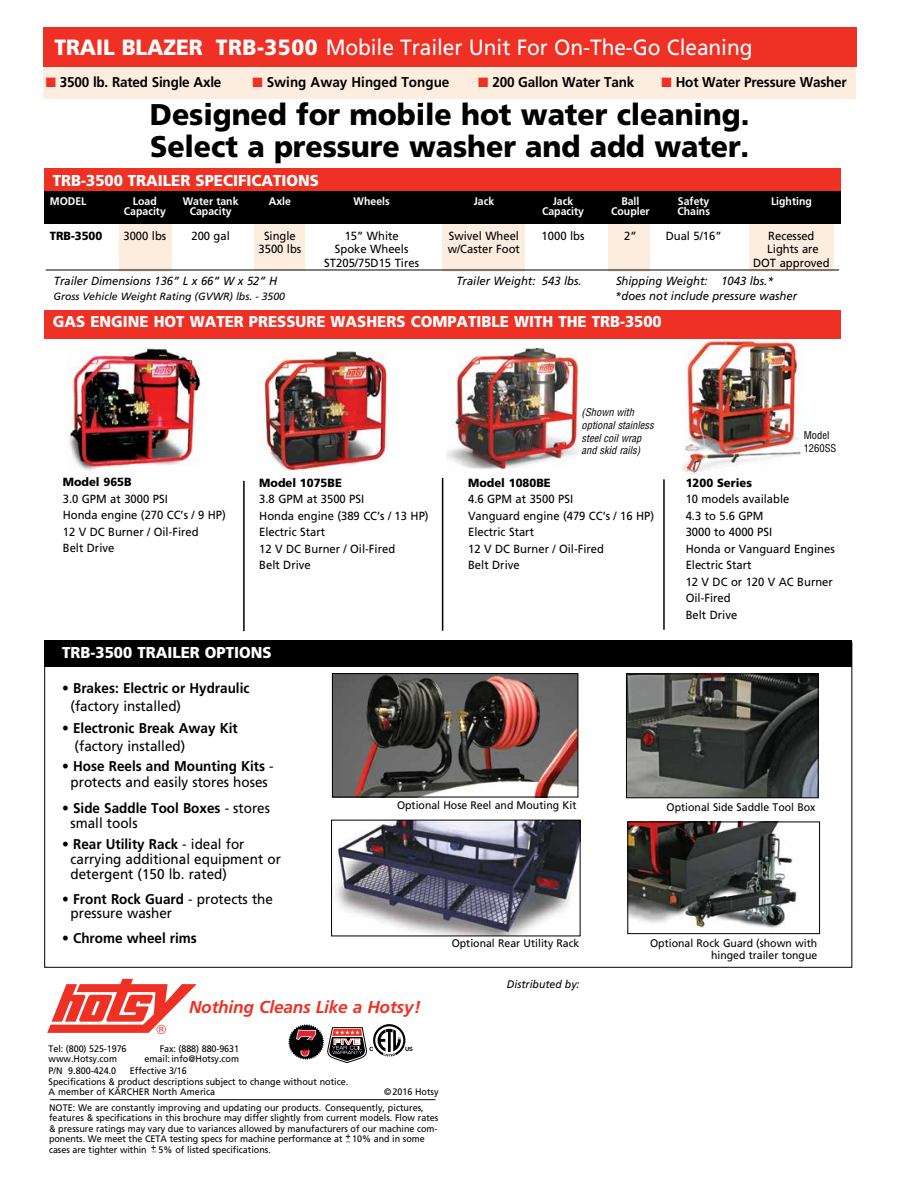
<style>
.page{position:relative;width:918px;height:1188px;background:#fff}
.page>*{position:absolute;margin:0;border:0;box-sizing:border-box;transform-origin:0 0}
.t1{font:900 30px/31.5px "Frutiger";letter-spacing:-.005em;color:#000;scale:.95 1}
.t2{font:22.05px "Frutiger";letter-spacing:-.005em;color:#fff;scale:.95 1}
.t3{font:italic 700 17.25px "Frutiger";letter-spacing:-.01em;color:#ee3124}
.t4{font:900 15.75px "Frutiger";color:#fff;scale:.95 1}
.t5{font:700 14.1px/18px "Frutiger";color:#000;scale:.95 1}
.t6{font:14.1px/15px "Frutiger";color:#000;scale:.95 1}
.t7{font:11.85px/16.5px "Frutiger";color:#000;scale:.95 1}
.t8{font:italic 11.85px/15px "Frutiger";color:#000;scale:.95 1}
.t9{font:900 11.85px "Frutiger";color:#000;scale:.95 1}
.t10{font:10.95px/12px "Frutiger";color:#000;text-align:right;scale:.95 1}
.t11{font:700 10.95px "Frutiger";color:#fff;scale:.95 1}
.t12{font:italic 10.95px "Frutiger";color:#000;scale:.95 1}
.t13{font:italic condensed 10.5px/12.6px "Helvetica";color:#000}
.t14{font:italic 10.5px "Frutiger";color:#000}
.t15{font:condensed 10.5px/12.6px "Helvetica";color:#000}
.t16{font:9.45px/10.5px "Frutiger";color:#000;scale:.95 1}
.s1{font-weight:900}
.s2{color:#ee3124}
.s3{font-weight:400}
.s4{font-weight:700}
</style>
<div class="page">
<img style="left:67px;top:348px;width:134px;height:123px">
<div style="left:45px;top:640px;width:807px;height:26px;background:#000"></div>
<div style="left:43px;top:54px;width:813px;height:44px;background:#fceddf"></div>
<div style="left:43px;top:27px;width:813px;height:40px;background:#ee3124"></div>
<div style="left:44px;top:168px;width:797px;height:42px;background:#ee3124"></div>
<div style="left:119px;top:212px;width:52px;height:60px;background:#fceddf"></div>
<div style="left:255px;top:212px;width:50px;height:59px;background:#fceddf"></div>
<div style="left:442px;top:218px;width:83px;height:54px;background:#fceddf"></div>
<div style="left:608px;top:219px;width:42px;height:52px;background:#fceddf"></div>
<div style="left:749px;top:219px;width:85px;height:53px;background:#fceddf"></div>
<div style="left:44px;top:191px;width:797px;height:32px;background:#000"></div>
<hr style="left:46px;top:270px;width:793px;height:1px;background:#000">
<img style="left:259px;top:351px;width:130px;height:120px">
<img style="left:447px;top:349px;width:133px;height:122px">
<img style="left:673px;top:338px;width:146px;height:137px">
<div style="left:44px;top:310px;width:797px;height:28px;background:#ee3124"></div>
<img style="left:334px;top:675px;width:242px;height:120px">
<div style="left:332px;top:673px;width:246px;height:124px;border:1px solid #000"></div>
<img style="left:335px;top:822px;width:243px;height:112px">
<div style="left:331px;top:820px;width:249px;height:116px;border:1px solid #000"></div>
<img style="left:628px;top:676px;width:189px;height:120px">
<div style="left:626px;top:674px;width:193px;height:124px;border:1px solid #000"></div>
<img style="left:629px;top:824px;width:169px;height:105px">
<div style="left:627px;top:822px;width:193px;height:112px;border:1px solid #000"></div>
<hr style="left:243px;top:481px;width:2px;height:150px;background:#000">
<hr style="left:442px;top:478px;width:1px;height:153px;background:#000">
<hr style="left:663px;top:479px;width:2px;height:151px;background:#000">
<svg style="left:47px;top:979px;width:150px;height:55px"></svg>
<svg style="left:288px;top:1024px;width:124px;height:39px"></svg>
<hr style="left:50px;top:1099px;width:385px;height:1px;background:#000">
<h2 class="t2" style="left:55px;top:35px;width:736px"><span class="s1">TRAIL BLAZER TRB-3500</span> Mobile Trailer Unit For On-The-Go Cleaning</h2>
<h3 class="t5" style="left:46px;top:73px;width:186px"><span class="s2">■</span> 3500 lb. Rated Single Axle</h3>
<h3 class="t5" style="left:253px;top:73px;width:209px"><span class="s2">■</span> Swing Away Hinged Tongue</h3>
<h3 class="t5" style="left:478px;top:73px;width:166px"><span class="s2">■</span> 200 Gallon Water Tank</h3>
<h3 class="t5" style="left:662px;top:73px;width:196px"><span class="s2">■</span> Hot Water Pressure Washer</h3>
<h1 class="t1" style="left:150px;top:99px;width:633px">Designed for mobile hot water cleaning.<br>Select a pressure washer and add water.</h1>
<h3 class="t4" style="left:53px;top:171px;width:282px">TRB-3500 TRAILER SPECIFICATIONS</h3>
<p class="t11" style="left:50px;top:195px;width:40px">MODEL</p>
<p class="t11" style="left:133px;top:195px;width:27px">Load</p>
<p class="t11" style="left:183px;top:195px;width:60px">Water tank</p>
<p class="t11" style="left:269px;top:195px;width:25px">Axle</p>
<p class="t11" style="left:354px;top:195px;width:40px">Wheels</p>
<p class="t11" style="left:474px;top:195px;width:23px">Jack</p>
<p class="t11" style="left:553px;top:195px;width:23px">Jack</p>
<p class="t11" style="left:621px;top:195px;width:21px">Ball</p>
<p class="t11" style="left:678px;top:195px;width:35px">Safety</p>
<p class="t11" style="left:771px;top:195px;width:44px">Lighting</p>
<p class="t11" style="left:124px;top:205px;width:46px">Capacity</p>
<p class="t11" style="left:190px;top:205px;width:46px">Capacity</p>
<p class="t11" style="left:542px;top:205px;width:46px">Capacity</p>
<p class="t11" style="left:611px;top:205px;width:42px">Coupler</p>
<p class="t11" style="left:677px;top:205px;width:36px">Chains</p>
<p class="t9" style="left:50px;top:228px;width:57px">TRB-3500</p>
<p class="t7" style="left:123px;top:227px;width:47px">3000 lbs</p>
<p class="t7" style="left:191px;top:227px;width:42px">200 gal</p>
<p class="t7" style="left:264px;top:227px;width:35px">Single</p>
<p class="t7" style="left:345px;top:227px;width:58px">15” White</p>
<p class="t7" style="left:449px;top:227px;width:76px">Swivel Wheel</p>
<p class="t7" style="left:542px;top:227px;width:47px">1000 lbs</p>
<p class="t7" style="left:624px;top:227px;width:15px">2”</p>
<p class="t7" style="left:666px;top:227px;width:60px">Dual 5/16”</p>
<p class="t7" style="left:768px;top:227px;width:50px">Recessed</p>
<p class="t7" style="left:259px;top:241px;width:47px">3500 lbs</p>
<p class="t7" style="left:335px;top:241px;width:79px">Spoke Wheels</p>
<p class="t7" style="left:448px;top:241px;width:78px">w/Caster Foot</p>
<p class="t7" style="left:767px;top:241px;width:56px">Lights are</p>
<p class="t7" style="left:324px;top:254px;width:101px">ST205/75D15 Tires</p>
<p class="t7" style="left:753px;top:254px;width:82px">DOT approved</p>
<p class="t8" style="left:54px;top:273px;width:237px">Trailer Dimensions 136” L x 66” W x 52” H</p>
<p class="t8" style="left:456px;top:273px;width:133px">Trailer Weight: 543 lbs.</p>
<p class="t8" style="left:615px;top:273px;width:193px">Shipping Weight: 1043 lbs.* *does not include pressure washer</p>
<p class="t14" style="left:53px;top:291px;width:233px">Gross Vehicle Weight Rating (GVWR) lbs. - 3500</p>
<h3 class="t4" style="left:53px;top:312px;width:643px">GAS ENGINE HOT WATER PRESSURE WASHERS COMPATIBLE WITH THE TRB-3500</h3>
<p class="t9" style="left:63px;top:475px;width:74px">Model 965B</p>
<p class="t7" style="left:63px;top:490px;width:173px">3.0 GPM at 3000 PSI<br>Honda engine (270 CC’s / 9 HP)<br>12 V DC Burner / Oil-Fired<br>Belt Drive</p>
<p class="t9" style="left:259px;top:475px;width:88px">Model 1075BE</p>
<p class="t7" style="left:259px;top:491px;width:180px">3.8 GPM at 3500 PSI<br>Honda engine (389 CC’s / 13 HP)<br>Electric Start<br>12 V DC Burner / Oil-Fired<br>Belt Drive</p>
<h3 class="t4" style="left:62px;top:643px;width:222px">TRB-3500 TRAILER OPTIONS</h3>
<p class="t13" style="left:582px;top:406px;width:74px">(Shown with optional stainless steel coil wrap and skid rails)</p>
<p class="t9" style="left:468px;top:475px;width:88px">Model 1080BE</p>
<p class="t7" style="left:468px;top:491px;width:197px">4.6 GPM at 3500 PSI<br>Vanguard engine (479 CC’s / 16 HP)<br>Electric Start<br>12 V DC Burner / Oil-Fired<br>Belt Drive</p>
<p class="t15" style="left:804px;top:429px;width:34px">Model<br>1260SS</p>
<p class="t9" style="left:686px;top:475px;width:71px">1200 Series</p>
<p class="t7" style="left:686px;top:491px;width:158px">10 models available<br>4.3 to 5.6 GPM<br>3000 to 4000 PSI<br>Honda or Vanguard Engines<br>Electric Start<br>12 V DC or 120 V AC Burner<br>Oil-Fired<br>Belt Drive</p>
<h3 class="t5" style="left:71px;top:679px;width:190px;text-indent:-8px"><span class="s3">•</span> Brakes: Electric or Hydraulic <span class="s3">(factory installed)</span></h3>
<h3 class="t5" style="left:75px;top:719px;width:173px;text-indent:-12px"><span class="s3">•</span> Electronic Break Away Kit <span class="s3">(factory installed)</span></h3>
<h3 class="t6" style="left:62px;top:758px;width:224px;line-height:16.5px;text-align:center">• <span class="s4">Hose Reels and Mounting Kits</span> - protects and easily stores hoses</h3>
<h3 class="t5" style="left:71px;top:800px;width:212px;line-height:15px;text-indent:-8px"><span class="s3">•</span> Side Saddle Tool Boxes <span class="s3">- stores small tools</span></h3>
<h3 class="t6" style="left:71px;top:836px;width:223px;text-indent:-8px">• <span class="s4">Rear Utility Rack</span> - ideal for carrying additional equipment or detergent (150 lb. rated)</h3>
<h3 class="t6" style="left:71px;top:893px;width:215px;line-height:13.5px;text-indent:-8px">• <span class="s4">Front Rock Guard</span> - protects the pressure washer</h3>
<h3 class="t5" style="left:62px;top:929px;width:143px"><span class="s3">•</span> Chrome wheel rims</h3>
<p class="t10" style="left:397px;top:799px;width:190px">Optional Hose Reel and Mouting Kit</p>
<p class="t10" style="left:452px;top:937px;width:136px">Optional Rear Utility Rack</p>
<p class="t12" style="left:507px;top:978px;width:78px">Distributed by:</p>
<h3 class="t3" style="left:189px;top:997px;width:233px">Nothing Cleans Like a Hotsy!</h3>
<p class="t16" style="left:49px;top:1043px;width:84px">Tel: (800) 525-1976</p>
<p class="t16" style="left:160px;top:1043px;width:85px">Fax: (888) 880-9631</p>
<p class="t16" style="left:49px;top:1054px;width:74px">www.Hotsy.com</p>
<p class="t16" style="left:145px;top:1054px;width:101px">email: info@Hotsy.com</p>
<p class="t16" style="left:49px;top:1066px;width:73px">P/N 9.800-424.0</p>
<p class="t16" style="left:49px;top:1066px;width:317px;text-indent:81px">Effective 3/16<br>Specifications &amp; product descriptions subject to change without notice.<br>A member of KÄRCHER North America</p>
<p class="t16" style="left:384px;top:1087px;width:59px">©2016 Hotsy</p>
<p class="t16" style="left:49px;top:1102px;width:411px">NOTE: We are constantly improving and updating our products. Consequently, pictures, features &amp; specifications in this brochure may differ slightly from current models. Flow rates &amp; pressure ratings may vary due to variances allowed by manufacturers of our machine com&shy;ponents. We meet the CETA testing specs for machine performance at +_ 10% and in some cases are tighter within +_ 5% of listed specifications.</p>
<p class="t10" style="left:667px;top:801px;width:158px">Optional Side Saddle Tool Box</p>
<p class="t10" style="left:650px;top:937px;width:177px">Optional Rock Guard (shown with hinged trailer tongue</p>
</div>
